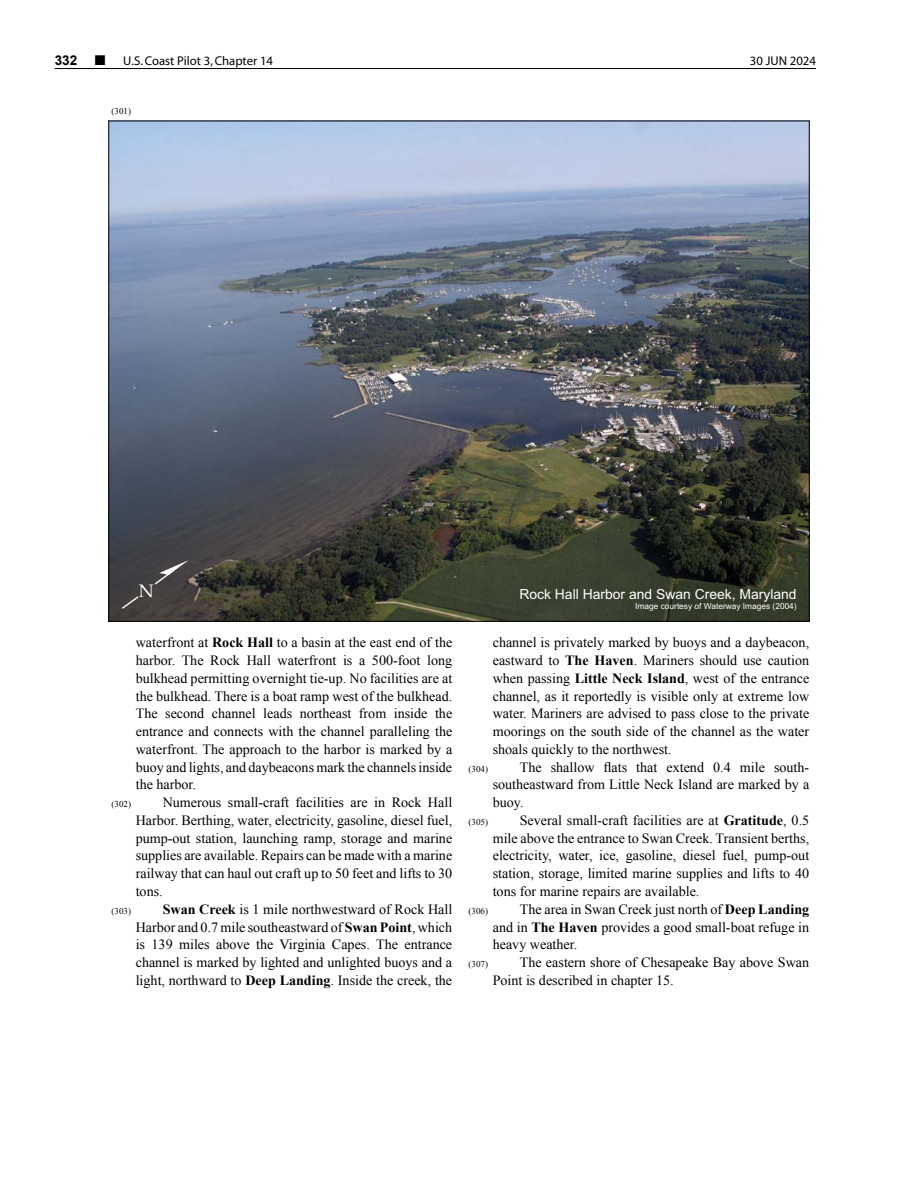
<style>
.page{position:relative;width:918px;height:1188px;background:#fff}
.page>*{position:absolute;margin:0;border:0;box-sizing:border-box;transform-origin:0 0}
.t1{font:18px "Book Antiqua";color:#fff}
.t2{font:14.1px/17.7px "Times New Roman";color:#000;text-align:justify}
.t3{font:13.95px "Arial";color:#fff}
.t4{font:700 13.5px "Arial";color:#000}
.t5{font:12.75px "Myriad";color:#000}
.t6{font:9px "Times New Roman";color:#000}
.t7{font:8.4px "Arial";color:#fff}
.s1{font-weight:700}
</style>
<div class="page">
<hr style="left:55px;top:68px;width:761px;height:1px;background:#000">
<img style="left:111px;top:123px;width:696px;height:496px">
<svg style="left:121px;top:595px;width:18px;height:15px"></svg>
<svg style="left:154px;top:560px;width:35px;height:26px"></svg>
<p class="t4" style="left:55px;top:52px;width:24px">332</p>
<p class="t5" style="left:123px;top:55px;width:151px">U.S. Coast Pilot 3, Chapter 14</p>
<p class="t5" style="left:750px;top:55px;width:68px">30 JUN 2024</p>
<p class="t6" style="left:112px;top:105px;width:21px">(301)</p>
<p class="t1" style="left:139px;top:578px;width:17px">N</p>
<p class="t2" style="left:136px;top:634px;width:318px">waterfront at <span class="s1">Rock Hall</span> to a basin at the east end of the harbor. The Rock Hall waterfront is a 500-foot long bulkhead permitting overnight tie-up. No facilities are at the bulkhead. There is a boat ramp west of the bulkhead.<br>The second channel leads northeast from inside the entrance and connects with the channel paralleling the waterfront. The approach to the harbor is marked by a buoy and lights, and daybeacons mark the channels inside the harbor.</p>
<p class="t6" style="left:112px;top:798px;width:21px">(302)</p>
<p class="t2" style="left:136px;top:793px;width:318px;text-indent:27px">Numerous small-craft facilities are in Rock Hall Harbor. Berthing, water, electricity, gasoline, diesel fuel, pump-out station, launching ramp, storage and marine supplies are available. Repairs can be made with a marine railway that can haul out craft up to 50 feet and lifts to 30 tons.</p>
<p class="t6" style="left:112px;top:905px;width:21px">(303)</p>
<p class="t2" style="left:136px;top:900px;width:318px;text-indent:27px"><span class="s1">Swan Creek</span> is 1 mile northwestward of Rock Hall Harbor and 0.7 mile southeastward of <span class="s1">Swan Point</span>, which is 139 miles above the Virginia Capes. The entrance channel is marked by lighted and unlighted buoys and a light, northward to <span class="s1">Deep Landing</span>. Inside the creek, the</p>
<p class="t3" style="left:519px;top:584px;width:279px">Rock Hall Harbor and Swan Creek, Maryland</p>
<p class="t7" style="left:635px;top:600px;width:163px">Image courtesy of Waterway Images (2004)</p>
<p class="t2" style="left:493px;top:634px;width:318px">channel is privately marked by buoys and a daybeacon, eastward to <span class="s1">The Haven</span>. Mariners should use caution when passing <span class="s1">Little Neck Island</span>, west of the entrance channel, as it reportedly is visible only at extreme low water. Mariners are advised to pass close to the private moorings on the south side of the channel as the water shoals quickly to the northwest.</p>
<p class="t6" style="left:469px;top:763px;width:21px">(304)</p>
<p class="t2" style="left:493px;top:758px;width:318px;text-indent:27px">The shallow flats that extend 0.4 mile south&shy;southeastward from Little Neck Island are marked by a buoy.</p>
<p class="t6" style="left:469px;top:816px;width:21px">(305)</p>
<p class="t2" style="left:493px;top:811px;width:318px;text-indent:27px">Several small-craft facilities are at <span class="s1">Gratitude</span>, 0.5 mile above the entrance to Swan Creek. Transient berths, electricity, water, ice, gasoline, diesel fuel, pump-out station, storage, limited marine supplies and lifts to 40 tons for marine repairs are available.</p>
<p class="t6" style="left:469px;top:905px;width:21px">(306)</p>
<p class="t2" style="left:493px;top:900px;width:318px;text-indent:27px">The area in Swan Creek just north of <span class="s1">Deep Landing </span>and in <span class="s1">The Haven</span> provides a good small-boat refuge in heavy weather.</p>
<p class="t6" style="left:469px;top:958px;width:21px">(307)</p>
<p class="t2" style="left:493px;top:953px;width:318px;text-indent:27px">The eastern shore of Chesapeake Bay above Swan<br>Point is described in chapter 15.</p>
</div>
